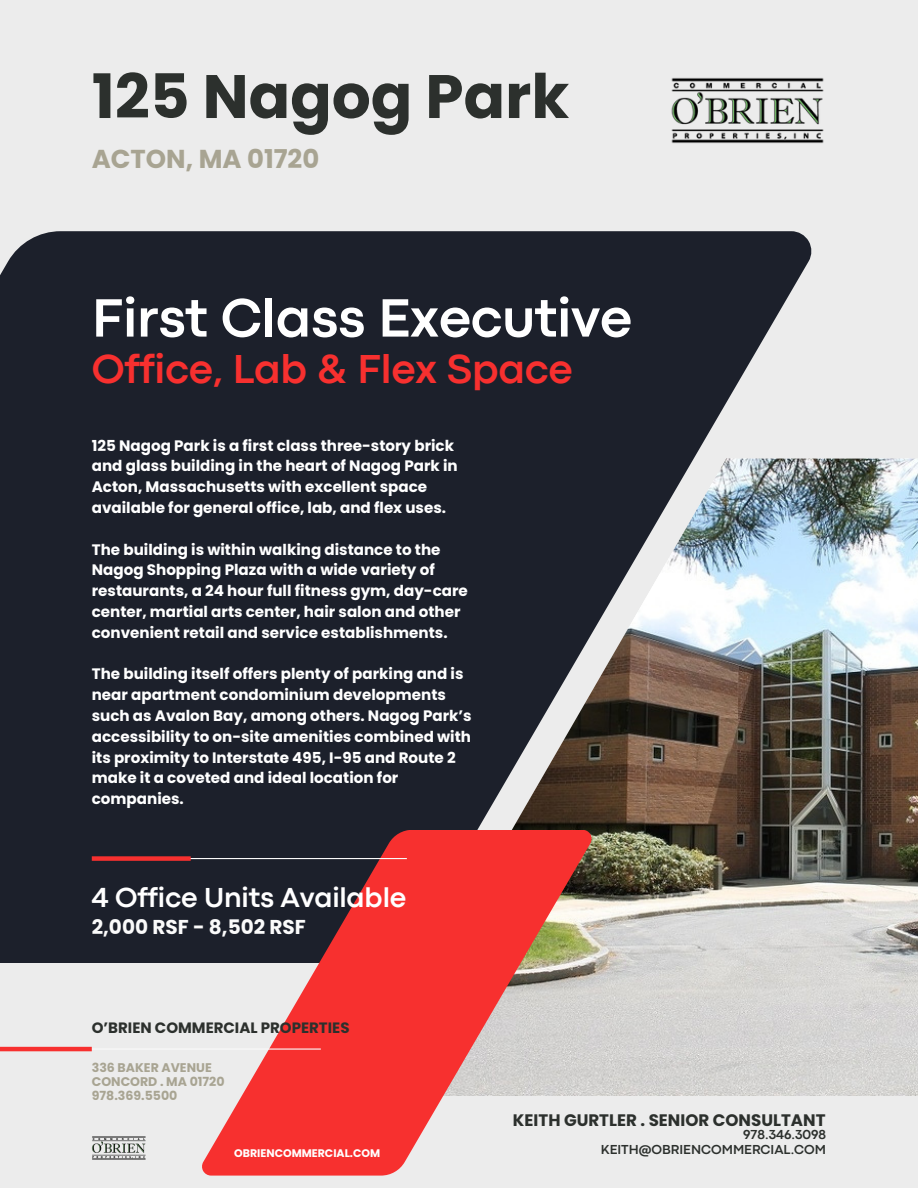
<style>
.page{position:relative;width:918px;height:1188px;background:#ececec}
.page>*{position:absolute;margin:0;border:0;box-sizing:border-box;transform-origin:0 0}
.t1{font:700 61.2px "Poppins";color:#2c302d}
.t2{font:700 56.25px "Codec Pro";letter-spacing:-.01em;color:#fff}
.t3{font:700 42.15px "Codec Pro";letter-spacing:-.01em;color:#f7302f}
.t4{font:700 28.65px "Codec Pro";letter-spacing:-.01em;color:#fff}
.t5{font:700 25.95px "Poppins";color:#a8a492}
.t6{font:700 20.1px "Poppins";color:#fafafa}
.t7{font:700 16.65px "Poppins";color:#2c302d}
.t8{font:700 15.15px/20.9px "Poppins";color:#fff}
.t9{font:700 15px "Poppins";color:#2c302d}
.t10{font:700 13.65px "Codec Pro";color:#2c302d}
.t11{font:700 12.6px "Poppins";color:#a8a492}
.t12{font:700 10.95px "Poppins";color:#fff}
</style>
<div class="page">
<div style="left:0;top:231px;width:812px;height:732px;background:#1c202b"></div>
<img style="left:358px;top:459px;width:560px;height:637px">
<svg style="left:202px;top:830px;width:390px;height:346px;fill:#f7302f"></svg>
<img style="left:671px;top:77px;width:153px;height:67px">
<hr style="left:188px;top:858px;width:219px;height:1px;background:#fafafa">
<div style="left:92px;top:856px;width:99px;height:5px;background:#f7302f"></div>
<img style="left:92px;top:1136px;width:54px;height:24px">
<hr style="left:92px;top:1049px;width:229px;height:1px;background:#fafafa">
<hr style="left:0;top:1047px;width:92px;height:4px;background:#f7302f">
<p class="t1" style="left:92px;top:54px;width:479px">125 Nagog Park</p>
<h1 class="t5" style="left:92px;top:141px;width:229px">ACTON, MA 01720</h1>
<h6 class="t2" style="left:92px;top:298px;width:542px">First Class Executive</h6>
<p class="t3" style="left:92px;top:354px;width:482px">Office, Lab &amp; Flex Space</p>
<p class="t8" style="left:92px;top:435px;width:367px">125 Nagog Park is a first class three-story brick and glass building in the heart of Nagog Park in Acton, Massachusetts with excellent space available for general office, lab, and flex uses.</p>
<p class="t8" style="left:92px;top:539px;width:378px">The building is within walking distance to the Nagog Shopping Plaza with a wide variety of restaurants, a 24 hour full fitness gym, day-care center, martial arts center, hair salon and other convenient retail and service establishments.</p>
<p class="t8" style="left:92px;top:664px;width:381px">The building itself offers plenty of parking and is near apartment condominium developments such as Avalon Bay, among others. Nagog Park’s accessibility to on-site amenities combined with its proximity to Interstate 495, I-95 and Route 2 make it a coveted and ideal location for companies.</p>
<p class="t4" style="left:92px;top:887px;width:316px">4 Office Units Available</p>
<p class="t6" style="left:92px;top:913px;width:216px">2,000 RSF - 8,502 RSF</p>
<h6 class="t9" style="left:92px;top:1017px;width:259px">O’BRIEN COMMERCIAL PROPERTIES</h6>
<h5 class="t11" style="left:92px;top:1059px;width:122px">336 BAKER AVENUE</h5>
<p class="t11" style="left:92px;top:1073px;width:134px">CONCORD . MA 01720</p>
<p class="t11" style="left:92px;top:1086px;width:87px">978.369.5500</p>
<p class="t12" style="left:234px;top:1145px;width:147px">OBRIENCOMMERCIAL.COM</p>
<p class="t7" style="left:513px;top:1108px;width:314px">KEITH GURTLER . SENIOR CONSULTANT</p>
<p class="t10" style="left:743px;top:1130px;width:85px">978.346.3098</p>
<h4 class="t10" style="left:601px;top:1144px;width:227px">KEITH@OBRIENCOMMERCIAL.COM</h4>
</div>
